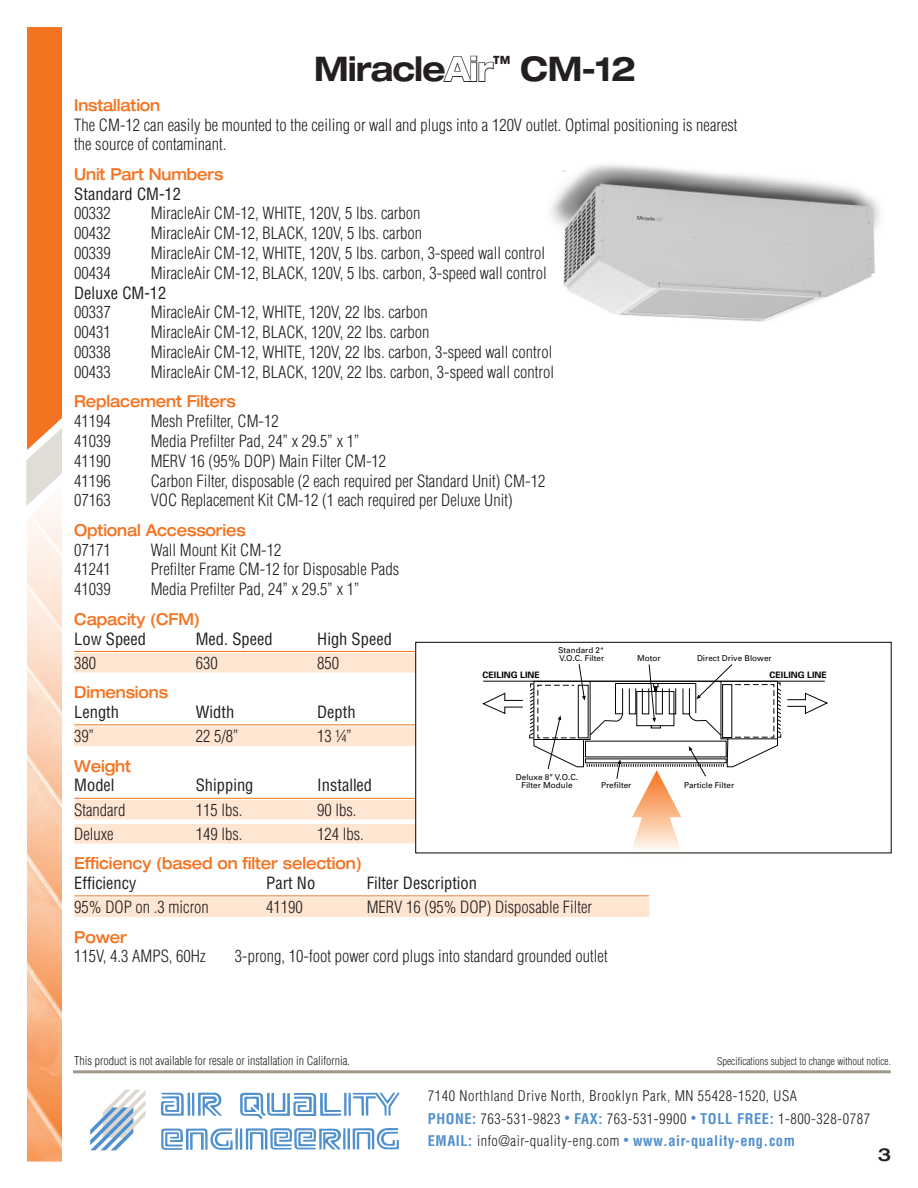
<style>
.page{position:relative;width:918px;height:1188px;background:#fff}
.page>*{position:absolute;margin:0;border:0;box-sizing:border-box;transform-origin:0 0}
.t1{font:700 expanded 34.05px "Helvetica Neue";letter-spacing:-.03em;color:#231f20;scale:.9 1}
.t2{font:500 expanded 18px "Helvetica Neue";color:#231f20}
.t3{font:300 condensed 16.5px/19.8px "Helvetica LT Std";color:#231f20}
.t4{font:500 expanded 16.5px "Helvetica Neue";letter-spacing:-.01em;color:#f47321;scale:.88 1}
.t5{font:condensed 16.5px "Helvetica LT Std";color:#231f20}
.t6{font:300 condensed 14.4px/22.4px "Helvetica LT Std";letter-spacing:.04em;color:#231f20}
.t7{font:300 condensed 12px "Helvetica LT Std";color:#231f20}
.t8{font:300 condensed 10.5px "Helvetica LT Std";color:#231f20}
.t9{font:700 8.85px "Univers";color:#050504}
.t10{font:8.1px/8.1px "Univers";color:#050504}
.s1{color:#fff}
.s2{font-weight:700;color:#5090cc}
.s3{font-size:11.25px;color:#5090cc}
</style>
<div class="page">
<div style="left:27px;top:27px;width:35px;height:320px;background:#f47321"></div>
<svg style="left:26px;top:347px;width:36px;height:159px"></svg>
<img style="left:27px;top:401px;width:35px;height:761px">
<svg style="left:90px;top:1090px;width:56px;height:60px"></svg>
<hr style="left:187px;top:1093px;width:3px;height:23px;background:#5090cc">
<svg style="left:161px;top:1093px;width:23px;height:23px"></svg>
<svg style="left:240px;top:1092px;width:160px;height:27px"></svg>
<svg style="left:192px;top:1093px;width:30px;height:23px"></svg>
<svg style="left:161px;top:1128px;width:238px;height:22px"></svg>
<hr style="left:73px;top:1070px;width:818px;height:3px;background:#a1988a">
<img style="left:551px;top:164px;width:330px;height:158px">
<hr style="left:74px;top:651px;width:575px;height:1px;background:#f47321">
<div style="left:74px;top:653px;width:575px;height:20px;background:#fee6d3"></div>
<hr style="left:74px;top:724px;width:575px;height:1px;background:#f47321">
<div style="left:74px;top:726px;width:575px;height:20px;background:#fee6d3"></div>
<hr style="left:74px;top:798px;width:575px;height:1px;background:#f47321">
<div style="left:74px;top:800px;width:575px;height:19px;background:#fee6d3"></div>
<div style="left:74px;top:824px;width:575px;height:20px;background:#fee6d3"></div>
<hr style="left:74px;top:896px;width:575px;height:1px;background:#f47321">
<div style="left:74px;top:897px;width:575px;height:20px;background:#fee6d3"></div>
<svg style="left:443px;top:55px;width:51px;height:27px"></svg>
<div style="left:416px;top:642px;width:475px;height:211px;background:#fff"></div>
<svg style="left:482px;top:664px;width:347px;height:190px"></svg>
<div style="left:415px;top:642px;width:477px;height:211px;border:1px solid #050504"></div>
<h1 class="t1" style="left:314px;top:48px;width:359px">Miracle<span class="s1">Air</span><sup>™</sup> CM-12</h1>
<p class="t4" style="left:74px;top:95px;width:99px">Installation</p>
<p class="t3" style="left:74px;top:115px;width:665px">The CM-12 can easily be mounted to the ceiling or wall and plugs into a 120V outlet. Optimal positioning is nearest the source of contaminant.</p>
<p class="t4" style="left:74px;top:164px;width:171px">Unit Part Numbers</p>
<p class="t5" style="left:74px;top:183px;width:108px">Standard CM-12</p>
<p class="t3" style="left:74px;top:203px;width:38px">00332</p>
<p class="t3" style="left:151px;top:203px;width:271px">MiracleAir CM-12, WHITE, 120V, 5 lbs. carbon</p>
<p class="t3" style="left:74px;top:223px;width:38px">00432</p>
<p class="t3" style="left:151px;top:223px;width:273px">MiracleAir CM-12, BLACK, 120V, 5 lbs. carbon</p>
<p class="t3" style="left:74px;top:243px;width:38px">00339</p>
<p class="t3" style="left:151px;top:243px;width:396px">MiracleAir CM-12, WHITE, 120V, 5 lbs. carbon, 3-speed wall control</p>
<p class="t3" style="left:74px;top:263px;width:38px">00434</p>
<p class="t3" style="left:151px;top:263px;width:398px">MiracleAir CM-12, BLACK, 120V, 5 lbs. carbon, 3-speed wall control</p>
<p class="t5" style="left:74px;top:282px;width:94px">Deluxe CM-12</p>
<p class="t3" style="left:74px;top:302px;width:38px">00337</p>
<p class="t3" style="left:151px;top:302px;width:279px">MiracleAir CM-12, WHITE, 120V, 22 lbs. carbon</p>
<p class="t3" style="left:74px;top:322px;width:38px">00431</p>
<p class="t3" style="left:151px;top:322px;width:280px">MiracleAir CM-12, BLACK, 120V, 22 lbs. carbon</p>
<p class="t3" style="left:74px;top:342px;width:38px">00338</p>
<p class="t3" style="left:151px;top:342px;width:403px">MiracleAir CM-12, WHITE, 120V, 22 lbs. carbon, 3-speed wall control</p>
<p class="t3" style="left:74px;top:362px;width:38px">00433</p>
<p class="t3" style="left:151px;top:362px;width:405px">MiracleAir CM-12, BLACK, 120V, 22 lbs. carbon, 3-speed wall control</p>
<p class="t4" style="left:74px;top:391px;width:185px">Replacement Filters</p>
<p class="t3" style="left:74px;top:411px;width:38px">41194</p>
<p class="t3" style="left:151px;top:411px;width:129px">Mesh Prefilter, CM-12</p>
<p class="t3" style="left:74px;top:431px;width:38px">41039</p>
<p class="t3" style="left:151px;top:431px;width:210px">Media Prefilter Pad, 24” x 29.5” x 1”</p>
<p class="t3" style="left:74px;top:451px;width:38px">41190</p>
<p class="t3" style="left:151px;top:451px;width:237px">MERV 16 (95% DOP) Main Filter CM-12</p>
<p class="t3" style="left:74px;top:471px;width:38px">41196</p>
<p class="t3" style="left:151px;top:471px;width:396px">Carbon Filter, disposable (2 each required per Standard Unit) CM-12</p>
<p class="t3" style="left:74px;top:490px;width:38px">07163</p>
<p class="t3" style="left:151px;top:490px;width:364px">VOC Replacement Kit CM-12 (1 each required per Deluxe Unit)</p>
<p class="t4" style="left:74px;top:520px;width:197px">Optional Accessories</p>
<p class="t3" style="left:74px;top:540px;width:38px">07171</p>
<p class="t3" style="left:151px;top:540px;width:132px">Wall Mount Kit CM-12</p>
<p class="t3" style="left:74px;top:559px;width:38px">41241</p>
<p class="t3" style="left:151px;top:559px;width:250px">Prefilter Frame CM-12 for Disposable Pads</p>
<p class="t3" style="left:74px;top:579px;width:38px">41039</p>
<p class="t3" style="left:151px;top:579px;width:210px">Media Prefilter Pad, 24” x 29.5” x 1”</p>
<p class="t4" style="left:74px;top:609px;width:144px">Capacity (CFM)</p>
<p class="t5" style="left:74px;top:628px;width:73px">Low Speed</p>
<p class="t5" style="left:196px;top:628px;width:78px">Med. Speed</p>
<p class="t5" style="left:317px;top:628px;width:76px">High Speed</p>
<p class="t3" style="left:74px;top:653px;width:23px">380</p>
<p class="t3" style="left:196px;top:653px;width:23px">630</p>
<p class="t3" style="left:317px;top:653px;width:23px">850</p>
<p class="t4" style="left:74px;top:682px;width:108px">Dimensions</p>
<p class="t5" style="left:74px;top:702px;width:46px">Length</p>
<p class="t5" style="left:196px;top:702px;width:40px">Width</p>
<p class="t5" style="left:317px;top:702px;width:40px">Depth</p>
<p class="t3" style="left:74px;top:726px;width:22px">39”</p>
<p class="t3" style="left:196px;top:726px;width:45px">22 5/8”</p>
<p class="t3" style="left:317px;top:726px;width:36px">13 ¼”</p>
<p class="t4" style="left:74px;top:756px;width:66px">Weight</p>
<p class="t5" style="left:74px;top:775px;width:42px">Model</p>
<p class="t5" style="left:196px;top:775px;width:59px">Shipping</p>
<p class="t5" style="left:317px;top:775px;width:56px">Installed</p>
<p class="t3" style="left:74px;top:800px;width:53px">Standard</p>
<p class="t3" style="left:196px;top:800px;width:48px">115 lbs.</p>
<p class="t3" style="left:317px;top:800px;width:41px">90 lbs.</p>
<p class="t3" style="left:74px;top:824px;width:41px">Deluxe</p>
<p class="t3" style="left:196px;top:824px;width:48px">149 lbs.</p>
<p class="t3" style="left:317px;top:824px;width:48px">124 lbs.</p>
<p class="t4" style="left:74px;top:853px;width:328px">Efficiency (based on filter selection)</p>
<p class="t5" style="left:74px;top:873px;width:64px">Efficiency</p>
<p class="t5" style="left:266px;top:873px;width:51px">Part No</p>
<p class="t5" style="left:367px;top:873px;width:112px">Filter Description</p>
<p class="t3" style="left:74px;top:897px;width:136px">95% DOP on .3 micron</p>
<p class="t3" style="left:266px;top:897px;width:38px">41190</p>
<p class="t3" style="left:367px;top:897px;width:227px">MERV 16 (95% DOP) Disposable Filter</p>
<p class="t4" style="left:74px;top:927px;width:61px">Power</p>
<p class="t3" style="left:74px;top:946px;width:133px">115V, 4.3 AMPS, 60Hz</p>
<p class="t3" style="left:235px;top:946px;width:374px">3-prong, 10-foot power cord plugs into standard grounded outlet</p>
<p class="t10" style="left:558px;top:646px;width:48px">Standard 2<br>V.O.C. Filter</p>
<p class="t10" style="left:637px;top:654px;width:25px">Motor</p>
<p class="t10" style="left:697px;top:654px;width:76px">Direct Drive Blower</p>
<p class="t9" style="left:483px;top:670px;width:59px">CEILING LINE</p>
<p class="t9" style="left:770px;top:670px;width:59px">CEILING LINE</p>
<p class="t10" style="left:516px;top:773px;width:64px;text-align:center">Deluxe 8 V.O.C.<br>Filter Module</p>
<p class="t10" style="left:601px;top:781px;width:32px">Prefilter</p>
<p class="t10" style="left:684px;top:781px;width:52px">Particle Filter</p>
<p class="t7" style="left:74px;top:1053px;width:277px">This product is not available for resale or installation in California.</p>
<p class="t8" style="left:717px;top:1055px;width:175px">Specifications subject to change without notice.</p>
<p class="t6" style="left:428px;top:1085px;width:444px">7140 Northland Drive North, Brooklyn Park, MN 55428-1520, USA<br><span class="s2">PHONE:</span> 763-531-9823 <span class="s3">•</span> <span class="s2">FAX:</span> 763-531-9900 <span class="s3">•</span> <span class="s2">TOLL FREE:</span> 1-800-328-0787<br><span class="s2">EMAIL:</span> info@air-quality-eng.com <span class="s3">•</span> <span class="s2">www.air-quality-eng.com</span></p>
<p class="t2" style="left:878px;top:1143px;width:15px">3</p>
</div>
